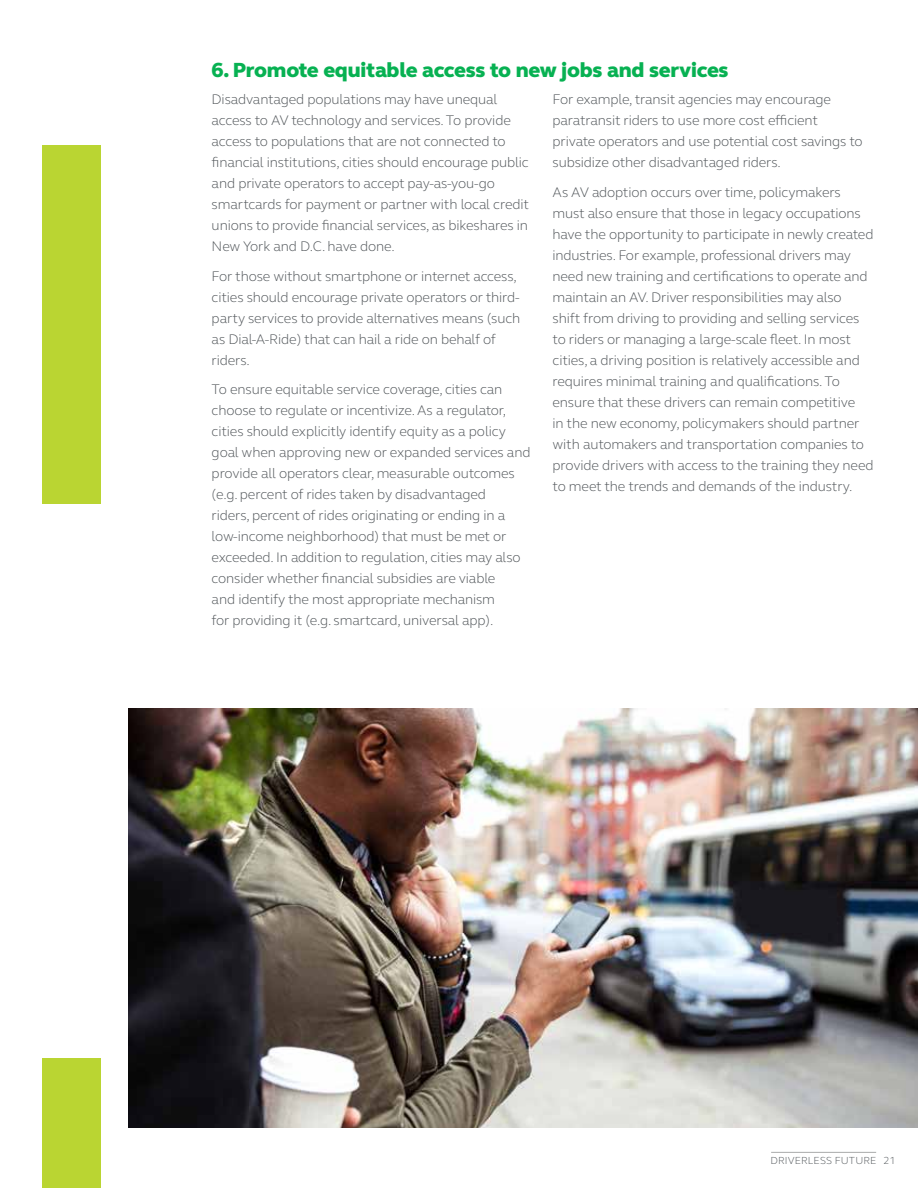
<style>
.page{position:relative;width:918px;height:1188px;background:#fff}
.page>*{position:absolute;margin:0;border:0;box-sizing:border-box;transform-origin:0 0}
.t1{font:800 21px "FS Elliot Pro";letter-spacing:-.01em;color:#07b152}
.t2{font:300 14.25px/21px "FS Elliot Pro";letter-spacing:-.01em;color:#4d5256}
.t3{font:300 10.5px "FS Elliot Pro";letter-spacing:.01em;color:#4d5256}
</style>
<div class="page">
<hr style="left:771px;top:1152px;width:105px;height:1px;background:#a9aaaa">
<div style="left:43px;top:145px;width:58px;height:359px;background:#bad532"></div>
<div style="left:43px;top:1058px;width:58px;height:130px;background:#bad532"></div>
<img style="left:129px;top:708px;width:789px;height:419px">
<h1 class="t1" style="left:212px;top:55px;width:518px">6. Promote equitable access to new jobs and services</h1>
<p class="t2" style="left:212px;top:89px;width:319px">Disadvantaged populations may have unequal access to AV technology and services. To provide access to populations that are not connected to financial institutions, cities should encourage public and private operators to accept pay-as-you-go smartcards for payment or partner with local credit unions to provide financial services, as bikeshares in New York and D.C. have done.</p>
<p class="t2" style="left:212px;top:265px;width:310px">For those without smartphone or internet access, cities should encourage private operators or third&shy;party services to provide alternatives means (such as Dial-A-Ride) that can hail a ride on behalf of riders.</p>
<p class="t2" style="left:212px;top:379px;width:320px">To ensure equitable service coverage, cities can choose to regulate or incentivize. As a regulator, cities should explicitly identify equity as a policy goal when approving new or expanded services and provide all operators clear, measurable outcomes (e.g. percent of rides taken by disadvantaged<br>riders, percent of rides originating or ending in a low-income neighborhood) that must be met or exceeded. In addition to regulation, cities may also consider whether financial subsidies are viable<br>and identify the most appropriate mechanism<br>for providing it (e.g. smartcard, universal app).</p>
<p class="t2" style="left:553px;top:89px;width:312px">For example, transit agencies may encourage paratransit riders to use more cost efficient private operators and use potential cost savings to subsidize other disadvantaged riders.</p>
<p class="t2" style="left:553px;top:181px;width:323px">As AV adoption occurs over time, policymakers must also ensure that those in legacy occupations have the opportunity to participate in newly created industries. For example, professional drivers may need new training and certifications to operate and maintain an AV. Driver responsibilities may also<br>shift from driving to providing and selling services to riders or managing a large-scale fleet. In most cities, a driving position is relatively accessible and requires minimal training and qualifications. To ensure that these drivers can remain competitive<br>in the new economy, policymakers should partner with automakers and transportation companies to provide drivers with access to the training they need to meet the trends and demands of the industry.</p>
<p class="t3" style="left:770px;top:1154px;width:126px">DRIVERLESS FUTURE 21</p>
</div>
